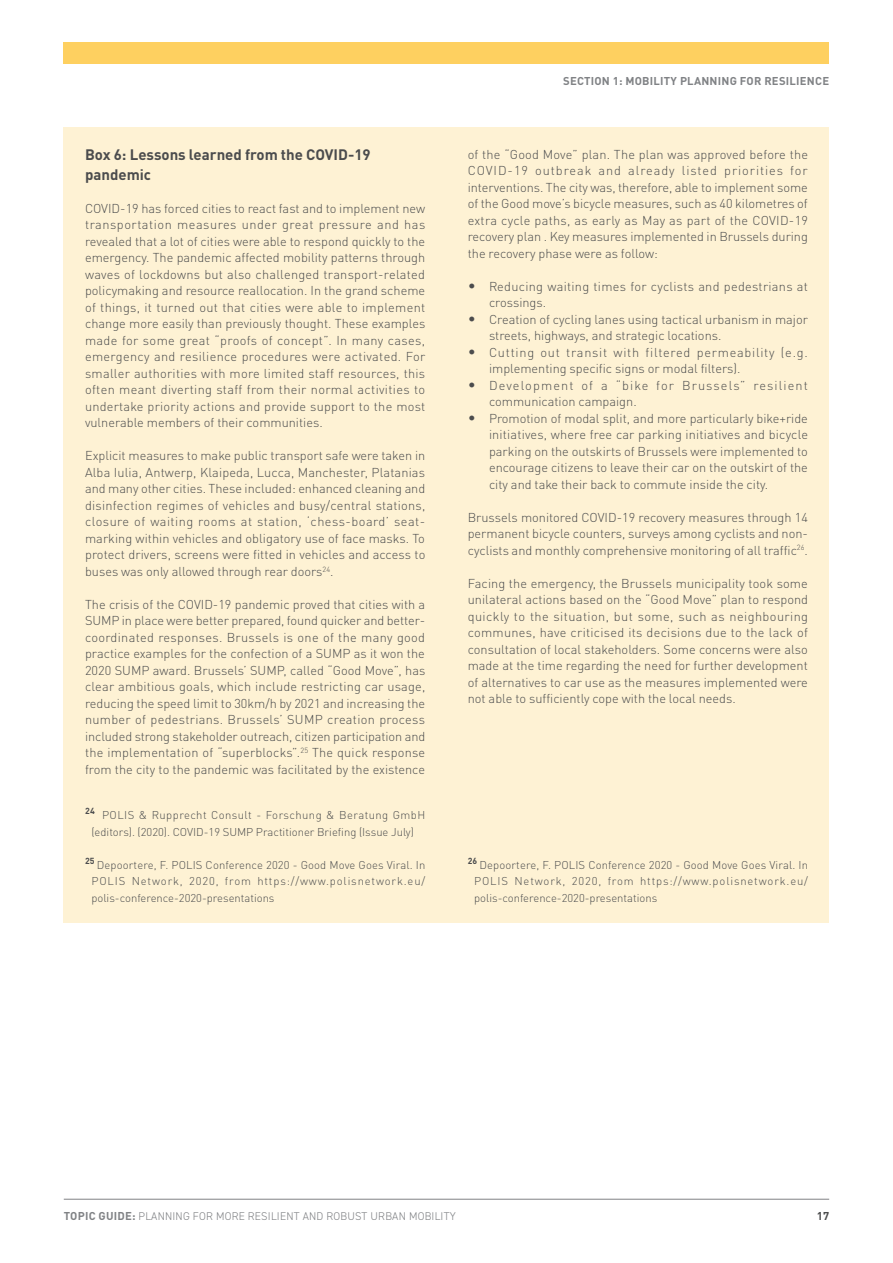
<style>
.page{position:relative;width:893px;height:1263px;background:#fff}
.page>*{position:absolute;margin:0;border:0;box-sizing:border-box;transform-origin:0 0}
.t1{font:700 15px/19.5px "DIN Pro";color:#4b4c4d}
.regular_text{font:300 12.75px/16.5px "DIN Pro";color:#4b4c4d;text-align:justify}
.regular_text-2{font:300 12.75px/16.5px "DIN Pro";letter-spacing:.04em;color:#4b4c4d}
.regular_text-3{font:300 12.75px/16.5px "DIN Pro";letter-spacing:.08em;color:#4b4c4d}
.regular_text-4{font:300 12.75px/16.5px "DIN Pro";letter-spacing:.025em;color:#4b4c4d}
.Footnote_regular{font:300 11.25px/16.5px "DIN Pro";color:#4b4c4d;text-align:justify}
.t2{font:300 11.25px "DIN2014";letter-spacing:.02em;color:#808285}
.t3{font:700 11.25px "DIN Pro";letter-spacing:.02em;color:#808285}
.t4{font:700 11.25px "DIN Pro";color:#4b4c4d}
.s1{font-size:15px}
.s2{font-family:"DIN Pro";font-weight:700}
</style>
<div class="page">
<hr style="left:64px;top:1199px;width:765px;height:1px;background:#808285">
<div style="left:64px;top:43px;width:765px;height:21px;background:#fed060"></div>
<div style="left:64px;top:128px;width:765px;height:795px;background:#fef2d4"></div>
<p class="t1" style="left:85px;top:143px;width:287px">Box 6: Lessons learned from the COVID-19 pandemic</p>
<p class="regular_text" style="left:85px;top:199px;width:342px">COVID-19 has forced cities to react fast and to implement new transportation measures under great pressure and has revealed that a lot of cities were able to respond quickly to the emergency. The pandemic affected mobility patterns through waves of lockdowns but also challenged transport-related policymaking and resource reallocation. In the grand scheme of things, it turned out that cities were able to implement change more easily than previously thought. These examples made for some great “proofs of concept”. In many cases, emergency and resilience procedures were activated. For smaller authorities with more limited staff resources, this often meant diverting staff from their normal activities to undertake priority actions and provide support to the most vulnerable members of their communities.</p>
<p class="regular_text" style="left:85px;top:446px;width:342px">Explicit measures to make public transport safe were taken in Alba Iulia, Antwerp, Klaipeda, Lucca, Manchester, Platanias and many other cities. These included: enhanced cleaning and disinfection regimes of vehicles and busy/central stations, closure of waiting rooms at station, ‘chess-board’ seat&shy;marking within vehicles and obligatory use of face masks. To protect drivers, screens were fitted in vehicles and access to buses was only allowed through rear doors<sup>24</sup>.</p>
<p class="regular_text" style="left:85px;top:595px;width:342px">The crisis of the COVID-19 pandemic proved that cities with a SUMP in place were better prepared, found quicker and better&shy;coordinated responses. Brussels is one of the many good practice examples for the confection of a SUMP as it won the 2020 SUMP award. Brussels’ SUMP, called “Good Move”, has clear ambitious goals, which include restricting car usage, reducing the speed limit to 30km/h by 2021 and increasing the number of pedestrians. Brussels’ SUMP creation process included strong stakeholder outreach, citizen participation and the implementation of “superblocks”.<sup>25</sup> The quick response from the city to the pandemic was facilitated by the existence</p>
<p class="Footnote_regular" style="left:85px;top:806px;width:342px;text-align:center"><sup>24</sup> POLIS &amp; Rupprecht Consult - Forschung &amp; Beratung GmbH (editors). (2020). COVID-19 SUMP Practitioner Briefing (Issue July)</p>
<p class="Footnote_regular" style="left:91px;top:855px;width:335px;text-indent:-6px"><sup>25</sup> Depoortere, F. POLIS Conference 2020 - Good Move Goes Viral. In POLIS Network, 2020, from https://www.polisnetwork.eu/ polis-conference-2020-presentations</p>
<p class="t3" style="left:563px;top:72px;width:267px">SECTION 1: MOBILITY PLANNING FOR RESILIENCE</p>
<p class="regular_text" style="left:468px;top:145px;width:342px">of the “Good Move” plan. The plan was approved before the COVID-19 outbreak and already listed priorities for interventions. The city was, therefore, able to implement some of the Good move’s bicycle measures, such as 40 kilometres of extra cycle paths, as early as May as part of the COVID-19 recovery plan . Key measures implemented in Brussels during the recovery phase were as follow:</p>
<p class="regular_text-4" style="left:489px;top:277px;width:320px;text-indent:-21px"><span class="s1">•</span> Reducing waiting times for cyclists and pedestrians at crossings.</p>
<p class="regular_text" style="left:489px;top:310px;width:320px;text-indent:-21px"><span class="s1">•</span> Creation of cycling lanes using tactical urbanism in major streets, highways, and strategic locations.</p>
<p class="regular_text-2" style="left:489px;top:343px;width:320px;text-indent:-21px"><span class="s1">•</span> Cutting out transit with filtered permeability (e.g. implementing specific signs or modal filters).</p>
<p class="regular_text-3" style="left:489px;top:376px;width:320px;text-indent:-21px"><span class="s1">•</span> Development of a “bike for Brussels” resilient communication campaign.</p>
<p class="regular_text" style="left:489px;top:409px;width:321px;text-indent:-21px"><span class="s1">•</span> Promotion of modal split, and more particularly bike+ride initiatives, where free car parking initiatives and bicycle parking on the outskirts of Brussels were implemented to encourage citizens to leave their car on the outskirt of the city and take their back to commute inside the city.</p>
<p class="regular_text" style="left:468px;top:508px;width:342px">Brussels monitored COVID-19 recovery measures through 14 permanent bicycle counters, surveys among cyclists and non&shy;cyclists and monthly comprehensive monitoring of all traffic<sup>26</sup>.</p>
<p class="regular_text" style="left:468px;top:574px;width:342px">Facing the emergency, the Brussels municipality took some unilateral actions based on the “Good Move” plan to respond quickly to the situation, but some, such as neighbouring communes, have criticised its decisions due to the lack of consultation of local stakeholders. Some concerns were also made at the time regarding the need for further development of alternatives to car use as the measures implemented were not able to sufficiently cope with the local needs.</p>
<p class="Footnote_regular" style="left:474px;top:855px;width:335px;text-indent:-6px"><sup>26</sup> Depoortere, F. POLIS Conference 2020 - Good Move Goes Viral. In POLIS Network, 2020, from https://www.polisnetwork.eu/ polis-conference-2020-presentations</p>
<p class="t2" style="left:64px;top:1210px;width:393px"><span class="s2">TOPIC GUIDE:</span> PLANNING FOR MORE RESILIENT AND ROBUST URBAN MOBILITY</p>
<p class="t4" style="left:817px;top:1207px;width:14px">17</p>
</div>
